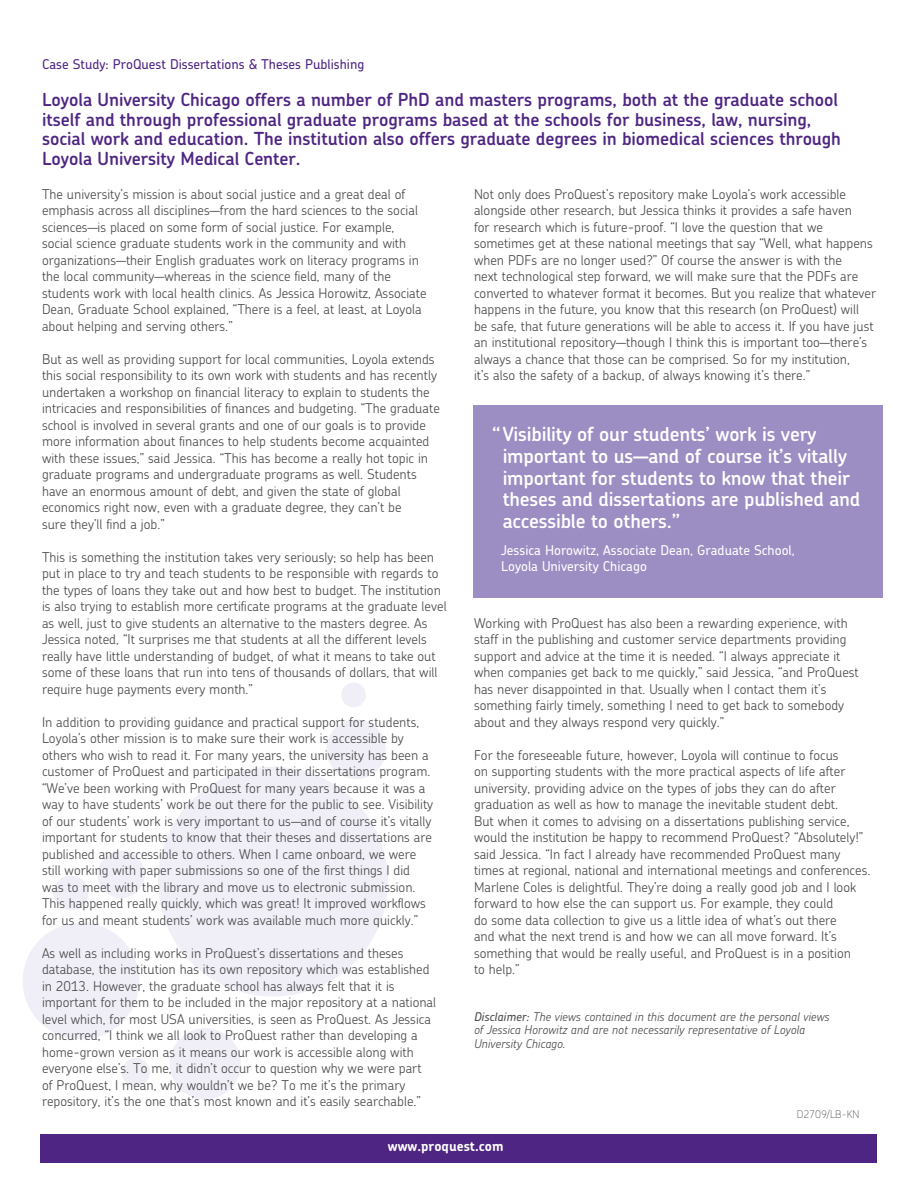
<style>
.page{position:relative;width:918px;height:1188px;background:#fff}
.page>*{position:absolute;margin:0;border:0;box-sizing:border-box;transform-origin:0 0}
.t1{font:600 19.5px/21.8px "Chevin";letter-spacing:-.01em;color:#fff}
.t2{font:600 18px/19.5px "Chevin";letter-spacing:-.005em;color:#4e2582}
.t3{font:300 13.5px/16.5px "Chevin";color:#4b4c4d}
.t4{font:500 13.5px/16.2px "Chevin";color:#fff}
.t5{font:500 13.5px "Chevin";color:#4e2582}
.t6{font:700 13.5px "Chevin";color:#fff}
.t7{font:italic 300 12px/13.5px "Chevin";color:#4b4c4d}
.t8{font:100 10.5px "Chevin";color:#4b4c4d}
.s1{font-weight:500}
</style>
<div class="page">
<div style="left:170px;top:1028px;width:71px;height:71px;background:#f0eef6;border-radius:50%"></div>
<div style="left:23px;top:923px;width:116px;height:116px;background:#f0eef6;border-radius:50%"></div>
<div style="left:122px;top:1058px;width:28px;height:28px;background:#f0eef6;border-radius:50%"></div>
<div style="left:158px;top:767px;width:230px;height:230px;background:#f0eef6;border-radius:50%"></div>
<div style="left:98px;top:851px;width:47px;height:47px;background:#f0eef6;border-radius:50%"></div>
<div style="left:326px;top:719px;width:60px;height:60px;background:#f0eef6;border-radius:50%"></div>
<div style="left:341px;top:683px;width:25px;height:24px;background:#f0eef6;border-radius:50%"></div>
<div style="left:53px;top:875px;width:35px;height:35px;background:#f0eef6;border-radius:50%"></div>
<div style="left:40px;top:1134px;width:838px;height:29px;background:#4e2582"></div>
<div style="left:473px;top:405px;width:410px;height:192px;background:#9c8dc3"></div>
<p class="t5" style="left:42px;top:55px;width:324px">Case Study: ProQuest Dissertations &amp; Theses Publishing</p>
<p class="t2" style="left:42px;top:89px;width:801px">Loyola University Chicago offers a number of PhD and masters programs, both at the graduate school itself and through professional graduate programs based at the schools for business, law, nursing, social work and education. The institution also offers graduate degrees in biomedical sciences through Loyola University Medical Center.</p>
<p class="t3" style="left:42px;top:185px;width:386px">The university’s mission is about social justice and a great deal of emphasis across all disciplines—from the hard sciences to the social sciences—is placed on some form of social justice. For example, social science graduate students work in the community and with organizations—their English graduates work on literacy programs in the local community—whereas in the science field, many of the students work with local health clinics. As Jessica Horowitz, Associate Dean, Graduate School explained, “There is a feel, at least, at Loyola about helping and serving others.”</p>
<p class="t3" style="left:42px;top:350px;width:399px">But as well as providing support for local communities, Loyola extends this social responsibility to its own work with students and has recently undertaken a workshop on financial literacy to explain to students the intricacies and responsibilities of finances and budgeting. “The graduate school is involved in several grants and one of our goals is to provide more information about finances to help students become acquainted with these issues,” said Jessica. “This has become a really hot topic in graduate programs and undergraduate programs as well. Students have an enormous amount of debt, and given the state of global economics right now, even with a graduate degree, they can’t be<br>sure they’ll find a job.”</p>
<p class="t3" style="left:42px;top:548px;width:406px">This is something the institution takes very seriously; so help has been put in place to try and teach students to be responsible with regards to the types of loans they take out and how best to budget. The institution is also trying to establish more certificate programs at the graduate level as well, just to give students an alternative to the masters degree. As Jessica noted, “It surprises me that students at all the different levels really have little understanding of budget, of what it means to take out some of these loans that run into tens of thousands of dollars, that will require huge payments every month.”</p>
<p class="t3" style="left:42px;top:713px;width:393px">In addition to providing guidance and practical support for students, Loyola’s other mission is to make sure their work is accessible by others who wish to read it. For many years, the university has been a customer of ProQuest and participated in their dissertations program. “We’ve been working with ProQuest for many years because it was a way to have students’ work be out there for the public to see. Visibility of our students’ work is very important to us—and of course it’s vitally important for students to know that their theses and dissertations are published and accessible to others. When I came onboard, we were still working with paper submissions so one of the first things I did was to meet with the library and move us to electronic submission.<br>This happened really quickly, which was great! It improved workflows for us and meant students’ work was available much more quickly.”</p>
<p class="t3" style="left:42px;top:944px;width:396px">As well as including works in ProQuest’s dissertations and theses database, the institution has its own repository which was established in 2013. However, the graduate school has always felt that it is important for them to be included in the major repository at a national level which, for most USA universities, is seen as ProQuest. As Jessica concurred, “I think we all look to ProQuest rather than developing a home-grown version as it means our work is accessible along with everyone else’s. To me, it didn’t occur to question why we were part<br>of ProQuest, I mean, why wouldn’t we be? To me it’s the primary repository, it’s the one that’s most known and it’s easily searchable.”</p>
<p class="t3" style="left:474px;top:185px;width:404px">Not only does ProQuest’s repository make Loyola’s work accessible alongside other research, but Jessica thinks it provides a safe haven<br>for research which is future-proof. “I love the question that we sometimes get at these national meetings that say “Well, what happens when PDFs are no longer used?” Of course the answer is with the<br>next technological step forward, we will make sure that the PDFs are converted to whatever format it becomes. But you realize that whatever happens in the future, you know that this research (on ProQuest) will<br>be safe, that future generations will be able to access it. If you have just an institutional repository—though I think this is important too—there’s always a chance that those can be comprised. So for my institution,<br>it’s also the safety of a backup, of always knowing it’s there.”</p>
<p class="t1" style="left:503px;top:423px;width:359px;text-indent:-10px">“Visibility of our students’ work is very important to us—and of course it’s vitally important for students to know that their theses and dissertations are published and accessible to others.”</p>
<p class="t4" style="left:501px;top:541px;width:295px">Jessica Horowitz, Associate Dean, Graduate School,<br>Loyola University Chicago</p>
<p class="t3" style="left:474px;top:614px;width:386px">Working with ProQuest has also been a rewarding experience, with staff in the publishing and customer service departments providing support and advice at the time it is needed. “I always appreciate it when companies get back to me quickly,” said Jessica, “and ProQuest has never disappointed in that. Usually when I contact them it’s something fairly timely, something I need to get back to somebody about and they always respond very quickly.”</p>
<p class="t3" style="left:474px;top:746px;width:398px">For the foreseeable future, however, Loyola will continue to focus<br>on supporting students with the more practical aspects of life after university, providing advice on the types of jobs they can do after graduation as well as how to manage the inevitable student debt.<br>But when it comes to advising on a dissertations publishing service, would the institution be happy to recommend ProQuest? “Absolutely!” said Jessica. “In fact I already have recommended ProQuest many times at regional, national and international meetings and conferences.<br>Marlene Coles is delightful. They’re doing a really good job and I look forward to how else the can support us. For example, they could<br>do some data collection to give us a little idea of what’s out there<br>and what the next trend is and how we can all move forward. It’s something that would be really useful, and ProQuest is in a position<br>to help.”</p>
<p class="t7" style="left:474px;top:1009px;width:357px"><span class="s1">Disclaimer:</span> The views contained in this document are the personal views of Jessica Horowitz and are not necessarily representative of Loyola<br>University Chicago.</p>
<p class="t8" style="left:797px;top:1107px;width:64px">D2709/LB-KN</p>
<p class="t6" style="left:388px;top:1138px;width:117px">www.proquest.com</p>
</div>
